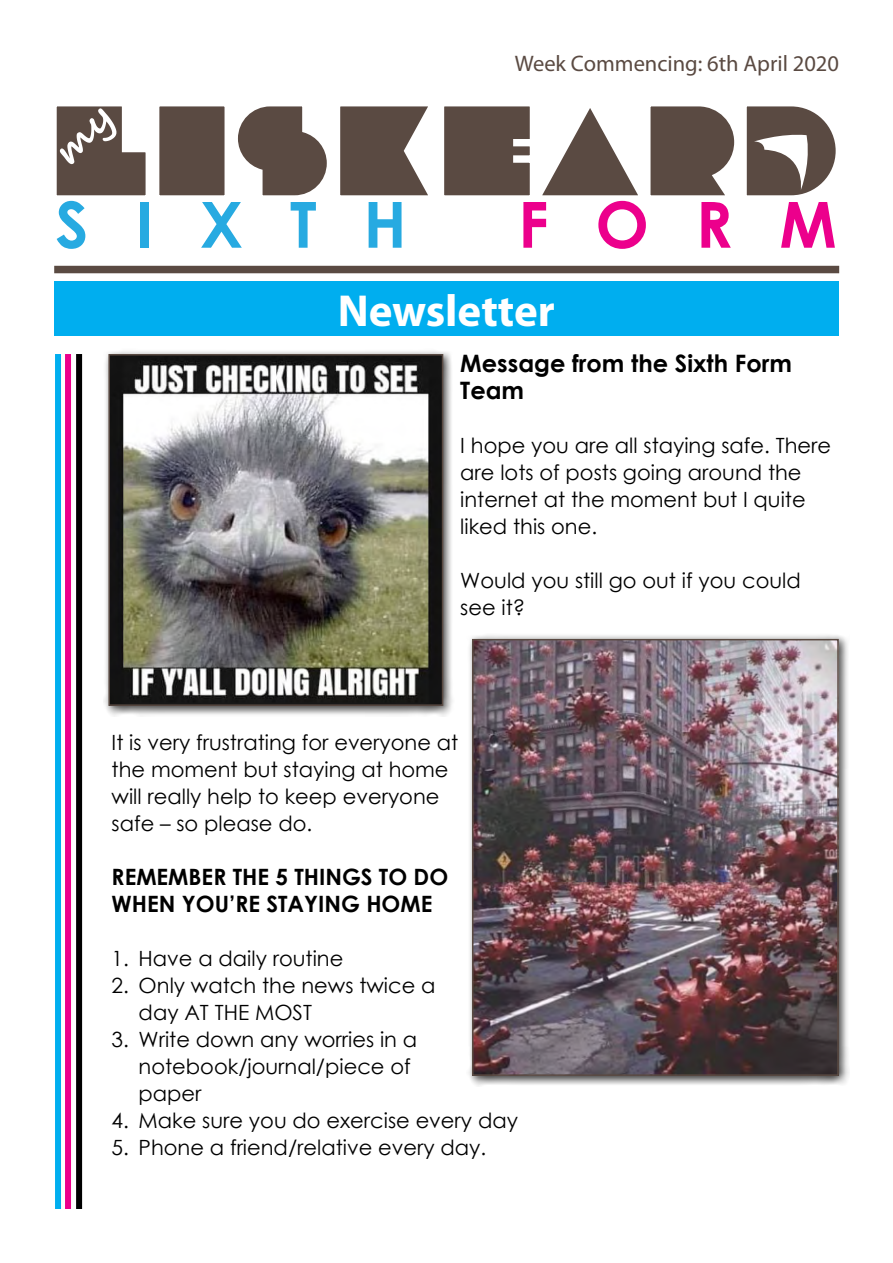
<style>
.page{position:relative;width:893px;height:1263px;background:#fff}
.page>*{position:absolute;margin:0;border:0;box-sizing:border-box;transform-origin:0 0}
.t1{font:130.95px "Dubtronic Solid";color:#5a4a42}
.t2{font:700 63.6px "Century Gothic";letter-spacing:.735em;color:#27aae1}
.t3{font:700 63.6px "Century Gothic";color:#ec008c}
.t4{font:700 45px "Myriad Pro";color:#fff}
.t5{font:700 24px/27px "Century Gothic";color:#000}
.t6{font:700 22.5px/27px "Century Gothic";color:#000}
.t7{font:22.5px "Myriad Pro";color:#5a4a42}
.t8{font:21px/27px "Century Gothic";color:#000}
</style>
<div class="page">
<div style="left:54px;top:282px;width:785px;height:54px;background:#00aeef"></div>
<div style="left:54px;top:266px;width:785px;height:7px;background:#5a4a42"></div>
<div style="left:65px;top:354px;width:6px;height:855px;background:#ec008c"></div>
<div style="left:55px;top:354px;width:6px;height:855px;background:#00aeef"></div>
<div style="left:76px;top:354px;width:6px;height:855px;background:#000"></div>
<div style="left:103px;top:349px;width:352px;height:368px;background:#000;opacity:.75"></div>
<img style="left:111px;top:357px;width:329px;height:346px">
<div style="left:108px;top:354px;width:335px;height:352px;border:2px solid #5a4a42"></div>
<div style="left:467px;top:634px;width:383px;height:453px;background:#000;opacity:.75"></div>
<img style="left:475px;top:642px;width:361px;height:431px">
<div style="left:472px;top:639px;width:367px;height:437px;border:2px solid #5a4a42"></div>
<p class="t7" style="left:515px;top:49px;width:326px">Week Commencing: 6th April 2020</p>
<h1 class="t1" style="left:49px;top:103px;width:794px">LISKEARD</h1>
<h2 class="t2" style="left:55px;top:176px;width:353px">SIXTH</h2>
<h2 class="t3" style="left:518px;top:176px;width:320px">FORM</h2>
<h3 class="t4" style="left:338px;top:281px;width:219px">Newsletter</h3>
<p class="t5" style="left:460px;top:349px;width:333px">Message from the Sixth Form<br>Team</p>
<p class="t8" style="left:460px;top:432px;width:372px">I hope you are all staying safe. There are lots of posts going around the internet at the moment but I quite liked this one.</p>
<p class="t8" style="left:460px;top:567px;width:342px">Would you still go out if you could see it?</p>
<p class="t8" style="left:112px;top:729px;width:348px">It is very frustrating for everyone at the moment but staying at home will really help to keep everyone safe – so please do.</p>
<p class="t6" style="left:112px;top:862px;width:338px">REMEMBER THE 5 THINGS TO DO<br>WHEN YOU’RE STAYING HOME</p>
<p class="t8" style="left:112px;top:945px;width:233px">1. Have a daily routine</p>
<p class="t8" style="left:139px;top:972px;width:298px;text-indent:-27px">2. Only watch the news twice a day AT THE MOST</p>
<p class="t8" style="left:139px;top:1026px;width:280px;text-indent:-27px">3. Write down any worries in a notebook/journal/piece of paper</p>
<p class="t8" style="left:112px;top:1107px;width:408px">4. Make sure you do exercise every day</p>
<p class="t8" style="left:112px;top:1134px;width:376px">5. Phone a friend/relative every day.</p>
</div>
